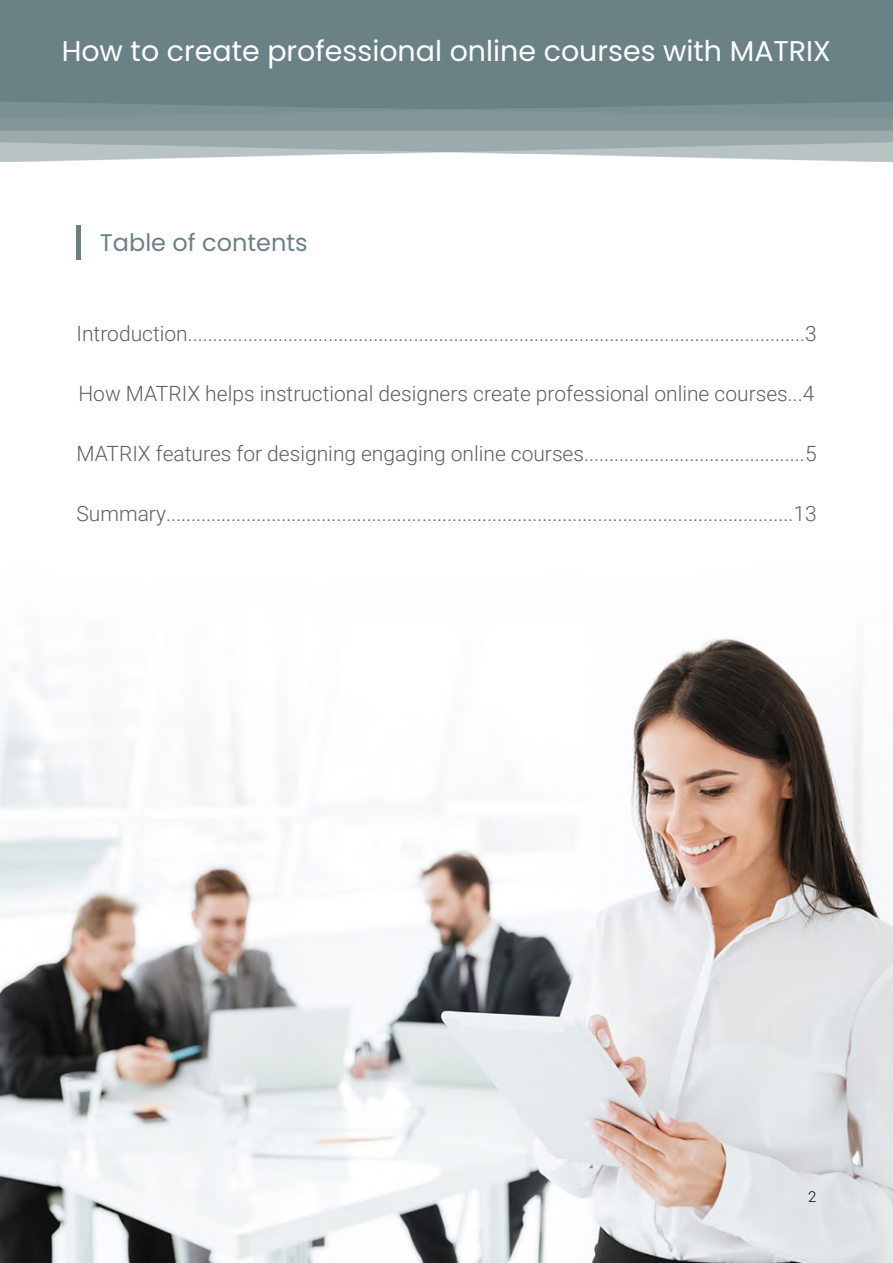
<style>
.page{position:relative;width:893px;height:1263px;background:#fff}
.page>*{position:absolute;margin:0;border:0;box-sizing:border-box;transform-origin:0 0}
.t1{font:28.5px "Poppins";color:#fff}
.t2{font:24px "Poppins";color:#6a8285}
.t3{font:300 21px "Roboto";color:#5f5f5f}
.t4{font:300 15px "Roboto";color:#000}
</style>
<div class="page">
<img style="left:0;top:638px;width:893px;height:625px">
<img style="left:0;top:0;width:893px;height:161px">
<hr style="left:77px;top:225px;width:4px;height:34px;background:#6a8184">
<h1 class="t1" style="left:62px;top:34px;width:771px">How to create professional online courses with MATRIX</h1>
<p class="t2" style="left:100px;top:228px;width:209px">Table of contents</p>
<p class="t3" style="left:77px;top:319px;width:742px">Introduction...........................................................................................................................3</p>
<p class="t3" style="left:78px;top:379px;width:738px">How MATRIX helps instructional designers create professional online courses...4</p>
<p class="t3" style="left:77px;top:439px;width:742px">MATRIX features for designing engaging online courses............................................5</p>
<p class="t3" style="left:77px;top:499px;width:742px">Summary.............................................................................................................................13</p>
<p class="t4" style="left:808px;top:1186px;width:10px">2</p>
</div>
